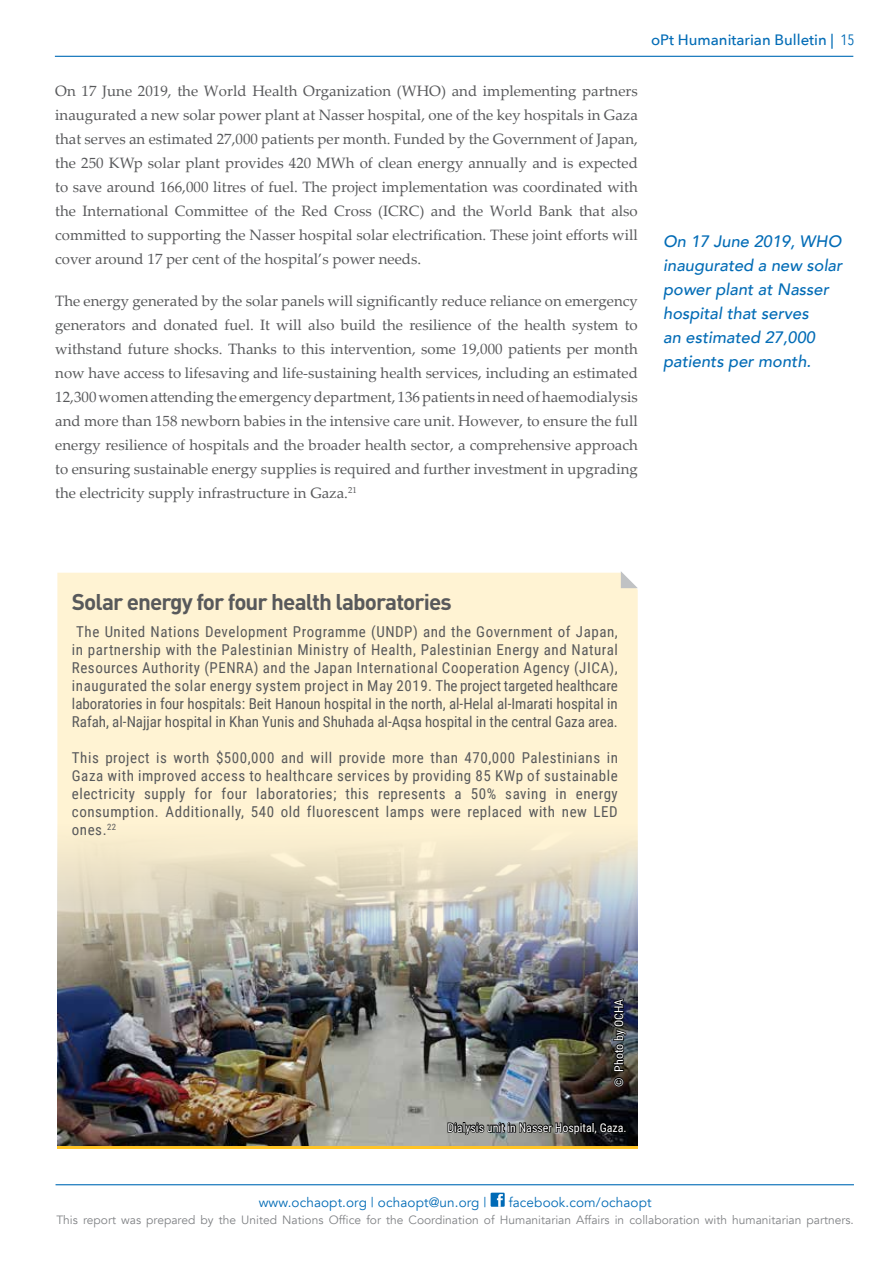
<style>
.page{position:relative;width:893px;height:1263px;background:#fff}
.page>*{position:absolute;margin:0;border:0;box-sizing:border-box;transform-origin:0 0}
.t1{font:700 22.5px "DIN Pro";letter-spacing:-.04em;color:#58595b}
.t2{font:italic 500 16.5px/24px "Avenir";color:#036cb6}
.t3{font:15px/24px "Palatino Linotype";color:#58595b;text-align:justify}
.t4{font:15px/18px "Roboto Condensed";letter-spacing:.015em;color:#58595b;text-align:justify}
.t5{font:500 15px "Avenir Next";color:#036cb6}
.t6{font:13.5px "Avenir";letter-spacing:.01em;color:#036cb6}
.t7{font:12px "Avenir";color:#808285}
.t8{font:12px "Roboto Condensed";color:#fff}
.s1{font-family:"Avenir Next Condensed";font-weight:400}
</style>
<div class="page">
<hr style="left:56px;top:1184px;width:798px;height:1px;background:#036cb6">
<hr style="left:55px;top:56px;width:798px;height:1px;background:#036cb6">
<div style="left:491px;top:1193px;width:14px;height:14px;background:#006ab6"></div>
<svg style="left:497px;top:1194px;width:6px;height:13px"></svg>
<div style="left:57px;top:573px;width:581px;height:574px;background:#fff3d3"></div>
<svg style="left:621px;top:571px;width:17px;height:17px"></svg>
<hr style="left:58px;top:1145px;width:580px;height:4px;background:#ffc425">
<img style="left:57px;top:823px;width:580px;height:323px">
<svg style="left:612px;top:997px;width:15px;height:91px"></svg>
<svg style="left:447px;top:1119px;width:181px;height:17px"></svg>
<p class="t5" style="left:651px;top:27px;width:205px">oPt Humanitarian Bulletin | <span class="s1">15</span></p>
<p class="t3" style="left:55px;top:78px;width:584px">On 17 June 2019, the World Health Organization (WHO) and implementing partners inaugurated a new solar power plant at Nasser hospital, one of the key hospitals in Gaza that serves an estimated 27,000 patients per month. Funded by the Government of Japan, the 250 KWp solar plant provides 420 MWh of clean energy annually and is expected to save around 166,000 litres of fuel. The project implementation was coordinated with the International Committee of the Red Cross (ICRC) and the World Bank that also committed to supporting the Nasser hospital solar electrification. These joint efforts will cover around 17 per cent of the hospital’s power needs.</p>
<p class="t3" style="left:55px;top:288px;width:584px">The energy generated by the solar panels will significantly reduce reliance on emergency generators and donated fuel. It will also build the resilience of the health system to withstand future shocks. Thanks to this intervention, some 19,000 patients per month now have access to lifesaving and life-sustaining health services, including an estimated 12,300 women attending the emergency department, 136 patients in need of haemodialysis and more than 158 newborn babies in the intensive care unit. However, to ensure the full energy resilience of hospitals and the broader health sector, a comprehensive approach to ensuring sustainable energy supplies is required and further investment in upgrading the electricity supply infrastructure in Gaza.<sup>21</sup></p>
<p class="t2" style="left:663px;top:229px;width:181px">On 17 June 2019, WHO inaugurated a new solar power plant at Nasser hospital that serves<br>an estimated 27,000 patients per month.</p>
<h1 class="t1" style="left:72px;top:583px;width:381px">Solar energy for four health laboratories</h1>
<p class="t4" style="left:72px;top:622px;width:547px">The United Nations Development Programme (UNDP) and the Government of Japan, in partnership with the Palestinian Ministry of Health, Palestinian Energy and Natural Resources Authority (PENRA) and the Japan International Cooperation Agency (JICA), inaugurated the solar energy system project in May 2019. The project targeted healthcare laboratories in four hospitals: Beit Hanoun hospital in the north, al-Helal al-Imarati hospital in Rafah, al-Najjar hospital in Khan Yunis and Shuhada al-Aqsa hospital in the central Gaza area.</p>
<p class="t4" style="left:72px;top:748px;width:548px">This project is worth $500,000 and will provide more than 470,000 Palestinians in Gaza with improved access to healthcare services by providing 85 KWp of sustainable electricity supply for four laboratories; this represents a 50% saving in energy consumption. Additionally, 540 old fluorescent lamps were replaced with new LED ones.<sup>22</sup></p>
<p class="t8" style="left:610px;top:1087px;width:89px;rotate:-90deg">© Photo by OCHA</p>
<p class="t8" style="left:447px;top:1119px;width:181px">Dialysis unit in Nasser Hospital, Gaza.</p>
<p class="t6" style="left:259px;top:1194px;width:229px">www.ochaopt.org | ochaopt@un.org |</p>
<p class="t6" style="left:509px;top:1194px;width:144px">facebook.com/ochaopt</p>
<p class="t7" style="left:56px;top:1213px;width:799px">This report was prepared by the United Nations Office for the Coordination of Humanitarian Affairs in collaboration with humanitarian partners.</p>
</div>
